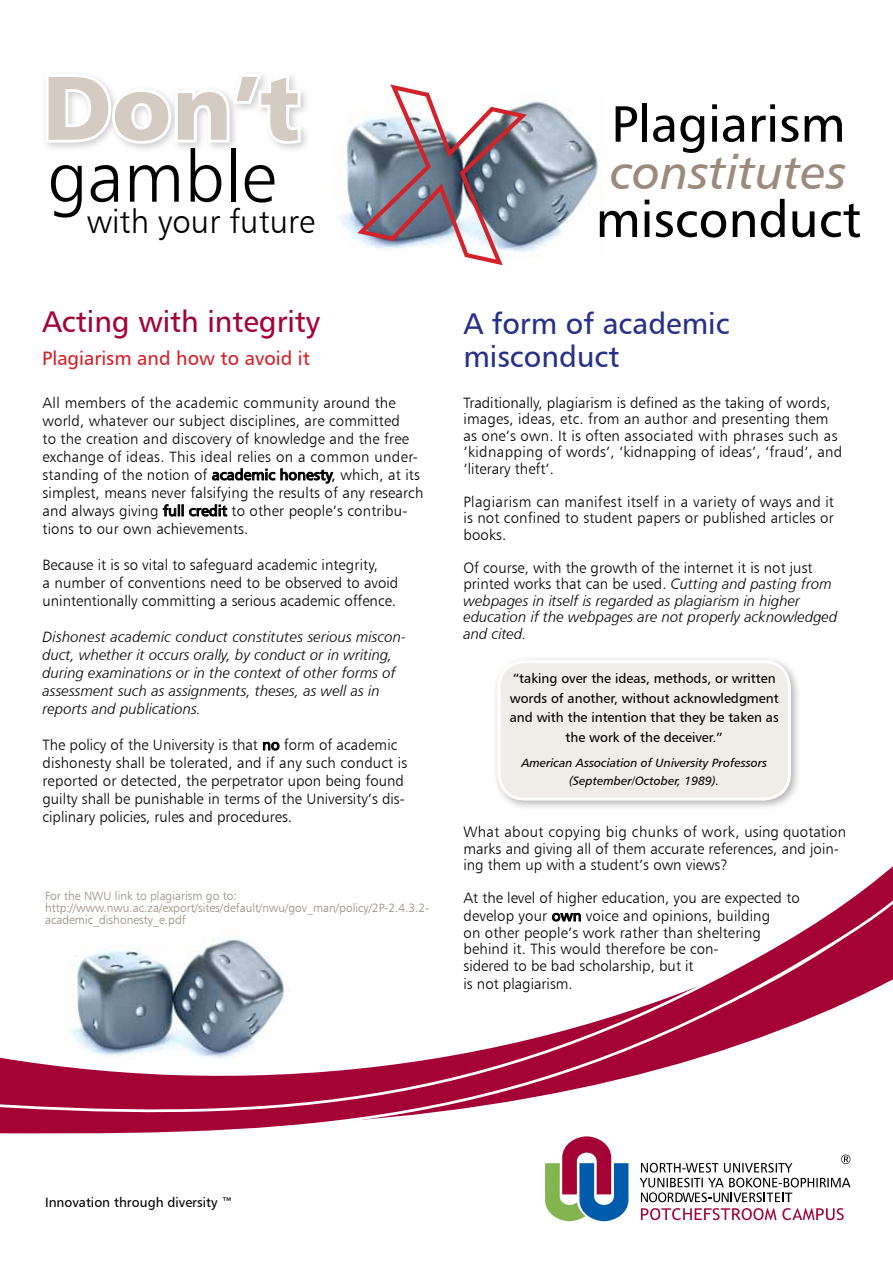
<style>
.page{position:relative;width:893px;height:1263px;background:#fff}
.page>*{position:absolute;margin:0;border:0;box-sizing:border-box;transform-origin:0 0}
.t1{font:90.6px "Humanist 777 BT Black B";color:#d4cbc3}
.t2{font:72px "Humanist 777 BT Light B";color:#000}
.t3{font:51px "Humanist 777 BT Roman B";color:#000}
.t4{font:48px "Humanist 777 BT Italic B";color:#9a8b7d}
.t5{font:33px "Humanist 777 BT Light B";color:#000}
.t6{font:30px/33px "Humanist 777 BT Roman B";color:#27318b}
.t7{font:30px "Humanist 777 BT Roman B";color:#a50235}
.t8{font:19.5px "Humanist 777 BT Roman B";color:#d2232a}
.t9{font:15px/18px "Humanist 777 BT Light B";letter-spacing:.01em;color:#000}
.t10{font:15px/18px "Humanist 777 BT Light Italic B";color:#000}
.t11{font:13.5px/19.5px "Humanist 777 BT Roman B";color:#000;text-align:center}
.t12{font:12px/12px "Humanist 777 BT Light B";color:#9a8b7d}
.t13{font:12px/18px "Humanist 777 BT Italic B";color:#000;text-align:center}
.s1{font-family:"Humanist 777 BT Roman B"}
.s2{font-family:"Humanist 777 BT Light Italic B"}
</style>
<div class="page">
<svg style="left:0;top:866px;width:893px;height:268px"></svg>
<svg style="left:212px;top:468px;width:63px;height:12px"></svg>
<svg style="left:281px;top:468px;width:52px;height:15px"></svg>
<svg style="left:163px;top:504px;width:20px;height:12px"></svg>
<svg style="left:189px;top:504px;width:38px;height:12px"></svg>
<svg style="left:263px;top:742px;width:16px;height:8px"></svg>
<svg style="left:552px;top:913px;width:29px;height:8px"></svg>
<img style="left:66px;top:912px;width:223px;height:147px">
<div style="left:492px;top:655px;width:310px;height:156px;background:#000;opacity:.3"></div>
<div style="left:499px;top:662px;width:290px;height:137px;background:#f0ece8;border-radius:26px"></div>
<div style="left:497px;top:660px;width:294px;height:140px;border:3px solid #fff;border-radius:26px"></div>
<img style="left:339px;top:101px;width:263px;height:148px">
<svg style="left:353px;top:84px;width:182px;height:182px"></svg>
<svg style="left:46px;top:75px;width:258px;height:73px"></svg>
<svg style="left:545px;top:1136px;width:83px;height:85px"></svg>
<svg style="left:640px;top:1154px;width:210px;height:48px"></svg>
<svg style="left:641px;top:1208px;width:135px;height:12px"></svg>
<svg style="left:782px;top:1208px;width:62px;height:12px"></svg>
<h1 class="t1" style="left:43px;top:50px;width:259px">Don’t</h1>
<h2 class="t2" style="left:47px;top:132px;width:230px">gamble</h2>
<h3 class="t5" style="left:87px;top:201px;width:230px">with your future</h3>
<h3 class="t7" style="left:42px;top:303px;width:280px">Acting with integrity</h3>
<h3 class="t8" style="left:42px;top:346px;width:269px">Plagiarism and how to avoid it</h3>
<p class="t9" style="left:43px;top:393px;width:382px">All members of the academic community around the world, whatever our subject disciplines, are committed<br>to the creation and discovery of knowledge and the free exchange of ideas. This ideal relies on a common under&shy;standing of the notion of <span class="s1">academic honesty,</span> which, at its simplest, means never falsifying the results of any research and always giving <span class="s1">full credit</span> to other people’s contribu&shy;tions to our own achievements.</p>
<p class="t9" style="left:43px;top:555px;width:357px">Because it is so vital to safeguard academic integrity,<br>a number of conventions need to be observed to avoid unintentionally committing a serious academic offence.</p>
<p class="t10" style="left:43px;top:627px;width:365px">Dishonest academic conduct constitutes serious miscon&shy;duct, whether it occurs orally, by conduct or in writing, during examinations or in the context of other forms of assessment such as assignments, theses, as well as in reports and publications.</p>
<p class="t9" style="left:43px;top:735px;width:366px">The policy of the University is that <span class="s1">no</span> form of academic dishonesty shall be tolerated, and if any such conduct is reported or detected, the perpetrator upon being found guilty shall be punishable in terms of the University’s dis&shy;ciplinary policies, rules and procedures.</p>
<p class="t12" style="left:45px;top:890px;width:386px">For the NWU link to plagiarism go to: http://www.nwu.ac.za/export/sites/default/nwu/gov_man/policy/2P-2.4.3.2- academic_dishonesty_e.pdf</p>
<h3 class="t3" style="left:611px;top:92px;width:236px">Plagiarism</h3>
<h3 class="t4" style="left:610px;top:143px;width:237px">constitutes</h3>
<h3 class="t3" style="left:596px;top:187px;width:267px">misconduct</h3>
<h3 class="t6" style="left:463px;top:306px;width:268px">A form of academic misconduct</h3>
<p class="t9" style="left:463px;top:394px;width:380px;line-height:16.5px">Traditionally, plagiarism is defined as the taking of words, images, ideas, etc. from an author and presenting them as one’s own. It is often associated with phrases such as ‘kidnapping of words’, ‘kidnapping of ideas’, ‘fraud’, and ‘literary theft’.</p>
<p class="t9" style="left:463px;top:493px;width:372px;line-height:16.5px;text-align:justify">Plagiarism can manifest itself in a variety of ways and it is not confined to student papers or published articles or books.</p>
<p class="t9" style="left:463px;top:559px;width:370px;line-height:16.5px">Of course, with the growth of the internet it is not just printed works that can be used. <span class="s2">Cutting and pasting from</span></p>
<p class="t10" style="left:463px;top:592px;width:375px;line-height:16.5px">webpages in itself is regarded as plagiarism in higher education if the webpages are not properly acknowledged and cited.</p>
<p class="t11" style="left:510px;top:668px;width:271px">“taking over the ideas, methods, or written words of another, without acknowledgment and with the intention that they be taken as the work of the deceiver.”</p>
<p class="t13" style="left:521px;top:753px;width:247px">American Association of University Professors (September/October, 1989).</p>
<p class="t9" style="left:463px;top:823px;width:384px;line-height:16.5px">What about copying big chunks of work, using quotation marks and giving all of them accurate references, and join&shy;ing them up with a student’s own views?</p>
<p class="t9" style="left:463px;top:888px;width:338px">At the level of higher education, you are expected to develop your <span class="s1">own</span> voice and opinions, building</p>
<p class="t9" style="left:463px;top:924px;width:299px;line-height:16.5px">on other people’s work rather than sheltering behind it. This would therefore be con&shy;sidered to be bad scholarship, but it</p>
<p class="t9" style="left:463px;top:974px;width:111px">is not plagiarism.</p>
<p class="t11" style="left:45px;top:1192px;width:189px">Innovation through diversity ™</p>
</div>
